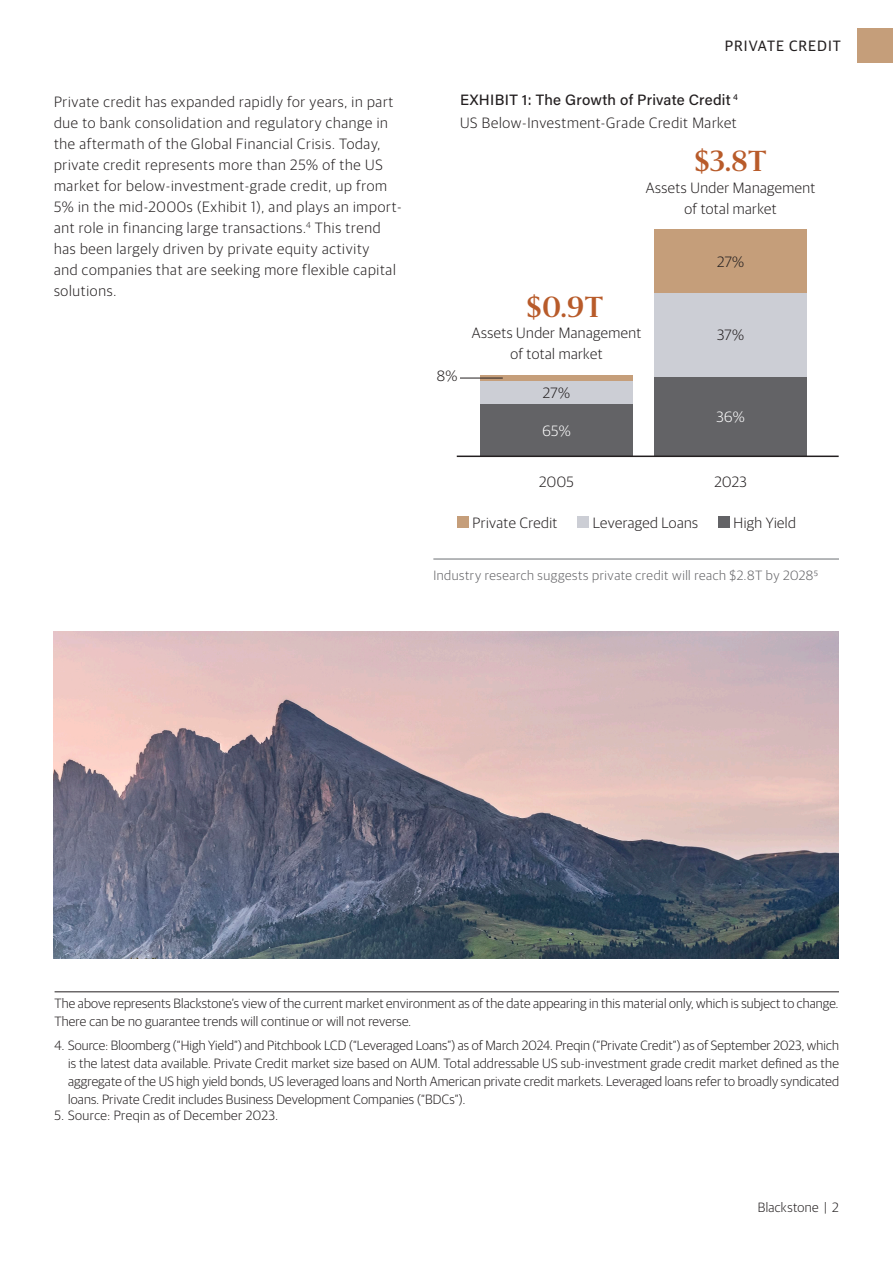
<style>
.page{position:relative;width:893px;height:1263px;background:#fff}
.page>*{position:absolute;margin:0;border:0;box-sizing:border-box;transform-origin:0 0}
.t1{font:600 27px "Sanomat";color:#b85b2a}
.t2{font:300 15px/21px "Guardian Sans";letter-spacing:.05em;color:#231f20}
.t3{font:300 15px/21px "Guardian Sans";letter-spacing:.03em;color:#231f20;text-align:center}
.t4{font:15px "Acumin Variable Concept";letter-spacing:.015em;color:#231f20}
.t5{font:300 15px "Guardian Sans";letter-spacing:.025em;color:#231f20}
.t6{font:15px "Guardian Sans";letter-spacing:.065em;color:#231f20}
.t7{font:300 15px "Guardian Sans";color:#fff}
.t8{font:300 13.5px/18px "Guardian Sans";letter-spacing:.01em;color:#231f20}
.t9{font:300 13.5px "Guardian Sans";letter-spacing:.04em;color:#636366}
.t10{font:300 13.5px "Guardian Sans";letter-spacing:.035em;color:#231f20}
.t11{font:300 13.5px "Guardian Sans";letter-spacing:.03em;color:#231f20}
</style>
<div class="page">
<div style="left:858px;top:29px;width:35px;height:34px;background:#c59e7a"></div>
<div style="left:457px;top:516px;width:12px;height:12px;background:#c59e7a"></div>
<div style="left:577px;top:516px;width:12px;height:12px;background:#ccced5"></div>
<div style="left:718px;top:516px;width:12px;height:12px;background:#636366"></div>
<img style="left:54px;top:631px;width:785px;height:328px">
<div style="left:480px;top:404px;width:153px;height:52px;background:#636366"></div>
<div style="left:654px;top:376px;width:153px;height:80px;background:#636366"></div>
<div style="left:480px;top:380px;width:153px;height:24px;background:#ccced5"></div>
<div style="left:654px;top:293px;width:153px;height:83px;background:#ccced5"></div>
<div style="left:480px;top:375px;width:153px;height:6px;background:#c59e7a"></div>
<div style="left:654px;top:229px;width:153px;height:64px;background:#c59e7a"></div>
<hr style="left:457px;top:456px;width:382px;height:1px;background:#231f20">
<hr style="left:460px;top:378px;width:43px;height:1px;background:#231f20">
<hr style="left:433px;top:558px;width:406px;height:2px;background:#9d9fa2">
<hr style="left:55px;top:991px;width:784px;height:1px;background:#231f20">
<p class="t2" style="left:54px;top:90px;width:349px">Private credit has expanded rapidly for years, in part due to bank consolidation and regulatory change in the aftermath of the Global Financial Crisis. Today, private credit represents more than 25% of the US market for below-investment-grade credit, up from 5% in the mid-2000s (Exhibit 1), and plays an import&shy;ant role in financing large transactions.<sup>4</sup> This trend has been largely driven by private equity activity<br>and companies that are seeking more flexible capital solutions.</p>
<p class="t6" style="left:725px;top:35px;width:117px">PRIVATE CREDIT</p>
<p class="t4" style="left:460px;top:89px;width:279px">EXHIBIT 1: The Growth of Private Credit <sup>4</sup></p>
<p class="t2" style="left:460px;top:111px;width:278px">US Below-Investment-Grade Credit Market</p>
<h1 class="t1" style="left:695px;top:141px;width:73px">$3.8T</h1>
<p class="t3" style="left:646px;top:176px;width:171px">Assets Under Management of total market</p>
<p class="t2" style="left:437px;top:364px;width:22px">8%</p>
<h1 class="t1" style="left:527px;top:287px;width:78px">$0.9T</h1>
<p class="t3" style="left:472px;top:321px;width:171px">Assets Under Management of total market</p>
<p class="t2" style="left:543px;top:381px;width:29px">27%</p>
<p class="t7" style="left:542px;top:420px;width:30px">65%</p>
<p class="t2" style="left:717px;top:250px;width:29px">27%</p>
<p class="t2" style="left:717px;top:324px;width:29px">37%</p>
<p class="t7" style="left:716px;top:407px;width:30px">36%</p>
<p class="t2" style="left:539px;top:471px;width:36px">2005</p>
<p class="t3" style="left:473px;top:511px;width:86px">Private Credit</p>
<p class="t2" style="left:714px;top:471px;width:34px">2023</p>
<p class="t5" style="left:593px;top:512px;width:107px">Leveraged Loans</p>
<p class="t3" style="left:734px;top:511px;width:64px">High Yield</p>
<p class="t9" style="left:433px;top:566px;width:386px">Industry research suggests private credit will reach $2.8T by 20285</p>
<p class="t8" style="left:55px;top:994px;width:785px">The above represents Blackstone’s view of the current market environment as of the date appearing in this material only, which is subject to change.<br>There can be no guarantee trends will continue or will not reverse.</p>
<p class="t8" style="left:68px;top:1035px;width:772px;text-align:justify;text-indent:-14px">4. Source: Bloomberg (“High Yield”) and Pitchbook LCD (“Leveraged Loans”) as of March 2024. Preqin (“Private Credit”) as of September 2023, which is the latest data available. Private Credit market size based on AUM. Total addressable US sub-investment grade credit market defined as the aggregate of the US high yield bonds, US leveraged loans and North American private credit markets. Leveraged loans refer to broadly syndicated loans. Private Credit includes Business Development Companies (“BDCs”).</p>
<p class="t10" style="left:55px;top:1106px;width:225px">5. Source: Preqin as of December 2023.</p>
<p class="t11" style="left:758px;top:1198px;width:83px">Blackstone | 2</p>
</div>
